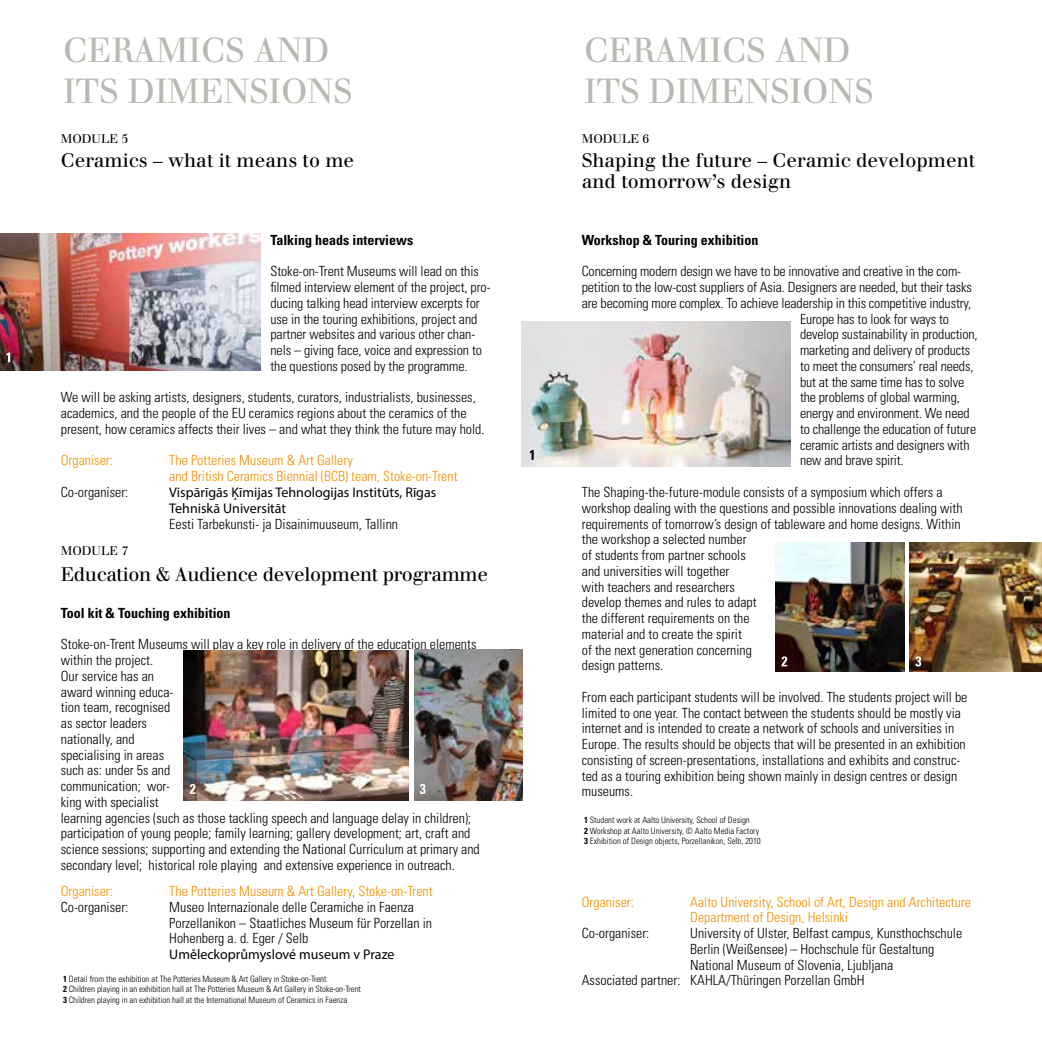
<style>
.page{position:relative;width:1042px;height:1042px;background:#fff}
.page>*{position:absolute;margin:0;border:0;box-sizing:border-box;transform-origin:0 0}
.t1{font:33.95px/40.8px "Walbaum";color:#b8b9b0}
.t2{font:19.25px/21px "Walbaum";color:#000}
.t3{font:19.25px "Walbaum";letter-spacing:-.02em;color:#000}
.t4{font:300 condensed 14px/15.8px "Univers";color:#000}
.t5{font:300 condensed 14px/15.8px "Univers";color:#f39001}
.t6{font:14px/15.8px "Myriad Pro";color:#000}
.t7{font:700 condensed 14px "Univers";color:#000}
.t8{font:12.25px "Walbaum";color:#000}
.t9{font:300 condensed 8.75px/10.5px "Univers";color:#000}
.s1{font-weight:700}
</style>
<div class="page">
<img style="left:775px;top:542px;width:129px;height:129px">
<img style="left:909px;top:542px;width:133px;height:129px">
<img style="left:184px;top:650px;width:224px;height:150px">
<img style="left:414px;top:650px;width:108px;height:150px">
<img style="left:0;top:233px;width:260px;height:138px">
<svg style="left:6px;top:352px;width:4px;height:10px"></svg>
<svg style="left:781px;top:656px;width:6px;height:10px"></svg>
<svg style="left:190px;top:784px;width:6px;height:10px"></svg>
<svg style="left:915px;top:656px;width:6px;height:10px"></svg>
<svg style="left:420px;top:784px;width:5px;height:10px"></svg>
<img style="left:521px;top:321px;width:269px;height:145px">
<svg style="left:530px;top:450px;width:4px;height:10px"></svg>
<h1 class="t1" style="left:63px;top:30px;width:291px">CERAMICS AND<br>ITS DIMENSIONS</h1>
<h1 class="t1" style="left:584px;top:30px;width:291px">CERAMICS AND<br>ITS DIMENSIONS</h1>
<p class="t8" style="left:61px;top:131px;width:69px">MODULE 5</p>
<p class="t8" style="left:582px;top:131px;width:69px">MODULE 6</p>
<h2 class="t2" style="left:61px;top:149px;width:295px">Ceramics – what it means to me</h2>
<h2 class="t2" style="left:582px;top:149px;width:395px">Shaping the future – Ceramic development and tomorrow’s design</h2>
<p class="t7" style="left:270px;top:231px;width:144px">Talking heads interviews</p>
<p class="t4" style="left:270px;top:264px;width:222px">Stoke-on-Trent Museums will lead on this filmed interview element of the project, pro&shy;ducing talking head interview excerpts for use in the touring exhibitions, project and partner websites and various other chan&shy;nels – giving face, voice and expression to the questions posed by the programme.</p>
<p class="t4" style="left:61px;top:390px;width:425px">We will be asking artists, designers, students, curators, industrialists, businesses, academics, and the people of the EU ceramics regions about the ceramics of the present, how ceramics affects their lives – and what they think the future may hold.</p>
<p class="t5" style="left:61px;top:453px;width:54px">Organiser:</p>
<p class="t5" style="left:169px;top:453px;width:290px">The Potteries Museum &amp; Art Gallery<br>and British Ceramics Biennial (BCB) team, Stoke-on-Trent</p>
<p class="t4" style="left:61px;top:484px;width:69px">Co-organiser:</p>
<p class="t6" style="left:169px;top:484px;width:269px">Vispārīgās Ķīmijas Tehnologijas Institūts, Rīgas<br>Tehniskā Universitāt</p>
<p class="t4" style="left:169px;top:516px;width:230px">Eesti Tarbekunsti- ja Disainimuuseum, Tallinn</p>
<h2 class="t3" style="left:61px;top:563px;width:429px">Education &amp; Audience development programme</h2>
<p class="t7" style="left:61px;top:604px;width:171px">Tool kit &amp; Touching exhibition</p>
<p class="t4" style="left:61px;top:636px;width:420px">Stoke-on-Trent Museums will play a key role in delivery of the education elements within the project.<br>Our service has an<br>award winning educa-<br>tion team, recognised<br>as sector leaders<br>nationally, and<br>specialising in areas<br>such as: under 5s and<br>communication; wor-<br>king with specialist<br>learning agencies (such as those tackling speech and language delay in children); participation of young people; family learning; gallery development; art, craft and science sessions; supporting and extending the National Curriculum at primary and secondary level; historical role playing and extensive experience in outreach.</p>
<p class="t5" style="left:61px;top:883px;width:54px">Organiser:</p>
<p class="t5" style="left:169px;top:883px;width:265px">The Potteries Museum &amp; Art Gallery, Stoke-on-Trent</p>
<p class="t4" style="left:61px;top:899px;width:69px">Co-organiser:</p>
<p class="t4" style="left:169px;top:899px;width:264px">Museo Internazionale delle Ceramiche in Faenza<br>Porzellanikon – Staatliches Museum für Porzellan in<br>Hohenberg a. d. Eger / Selb</p>
<p class="t6" style="left:169px;top:946px;width:227px">Uměleckoprůmyslové museum v Praze</p>
<p class="t8" style="left:61px;top:544px;width:69px">MODULE 7</p>
<p class="t9" style="left:63px;top:973px;width:299px"><span class="s1">1</span> Detail from the exhibition at The Potteries Museum &amp; Art Gallery in Stoke-on-Trent<br><span class="s1">2</span> Children playing in an exhibition hall at The Potteries Museum &amp; Art Gallery in Stoke-on-Trent<br><span class="s1">3</span> Children playing in an exhibition hall at the International Museum of Ceramics in Faenza</p>
<p class="t7" style="left:582px;top:231px;width:178px">Workshop &amp; Touring exhibition</p>
<p class="t4" style="left:582px;top:264px;width:381px">Concerning modern design we have to be innovative and creative in the com-</p>
<p class="t4" style="left:582px;top:279px;width:391px">petition to the low-cost suppliers of Asia. Designers are needed, but their tasks</p>
<p class="t4" style="left:582px;top:295px;width:391px">are becoming more complex. To achieve leadership in this competitive industry,</p>
<p class="t4" style="left:800px;top:311px;width:151px">Europe has to look for ways to</p>
<p class="t4" style="left:800px;top:327px;width:179px">develop sustainability in production,</p>
<p class="t4" style="left:800px;top:342px;width:172px">marketing and delivery of products</p>
<p class="t4" style="left:800px;top:358px;width:175px">to meet the consumers’ real needs,</p>
<p class="t4" style="left:800px;top:374px;width:166px">but at the same time has to solve</p>
<p class="t4" style="left:800px;top:390px;width:161px">the problems of global warming,</p>
<p class="t4" style="left:800px;top:405px;width:171px">energy and environment. We need</p>
<p class="t4" style="left:800px;top:421px;width:178px">to challenge the education of future</p>
<p class="t4" style="left:800px;top:437px;width:171px">ceramic artists and designers with</p>
<p class="t4" style="left:800px;top:453px;width:105px">new and brave spirit.</p>
<p class="t4" style="left:582px;top:484px;width:382px">The Shaping-the-future-module consists of a symposium which offers a workshop dealing with the questions and possible innovations dealing with requirements of tomorrow’s design of tableware and home designs. Within the workshop a selected number<br>of students from partner schools<br>and universities will together<br>with teachers and researchers<br>develop themes and rules to adapt<br>the different requirements on the<br>material and to create the spirit<br>of the next generation concerning<br>design patterns.</p>
<p class="t4" style="left:582px;top:689px;width:387px">From each participant students will be involved. The students project will be limited to one year. The contact between the students should be mostly via internet and is intended to create a network of schools and universities in Europe. The results should be objects that will be presented in an exhibition consisting of screen-presentations, installations and exhibits and construc&shy;ted as a touring exhibition being shown mainly in design centres or design museums.</p>
<p class="t9" style="left:584px;top:815px;width:178px"><span class="s1">1</span> Student work at Aalto University, School of Design<br><span class="s1">2</span> Workshop at Aalto University, © Aalto Media Factory<br><span class="s1">3</span> Exhibition of Design objects, Porzellanikon, Selb, 2010</p>
<p class="t5" style="left:582px;top:894px;width:54px">Organiser:</p>
<p class="t5" style="left:690px;top:894px;width:282px">Aalto University, School of Art, Design and Architecture<br>Department of Design, Helsinki</p>
<p class="t4" style="left:582px;top:925px;width:69px">Co-organiser:</p>
<p class="t4" style="left:690px;top:925px;width:273px">University of Ulster, Belfast campus, Kunsthochschule</p>
<p class="t4" style="left:690px;top:941px;width:245px">Berlin (Weißensee) – Hochschule für Gestaltung</p>
<p class="t4" style="left:690px;top:957px;width:204px">National Museum of Slovenia, Ljubljana</p>
<p class="t4" style="left:582px;top:972px;width:284px">Associated partner: KAHLA/Thüringen Porzellan GmbH</p>
</div>
